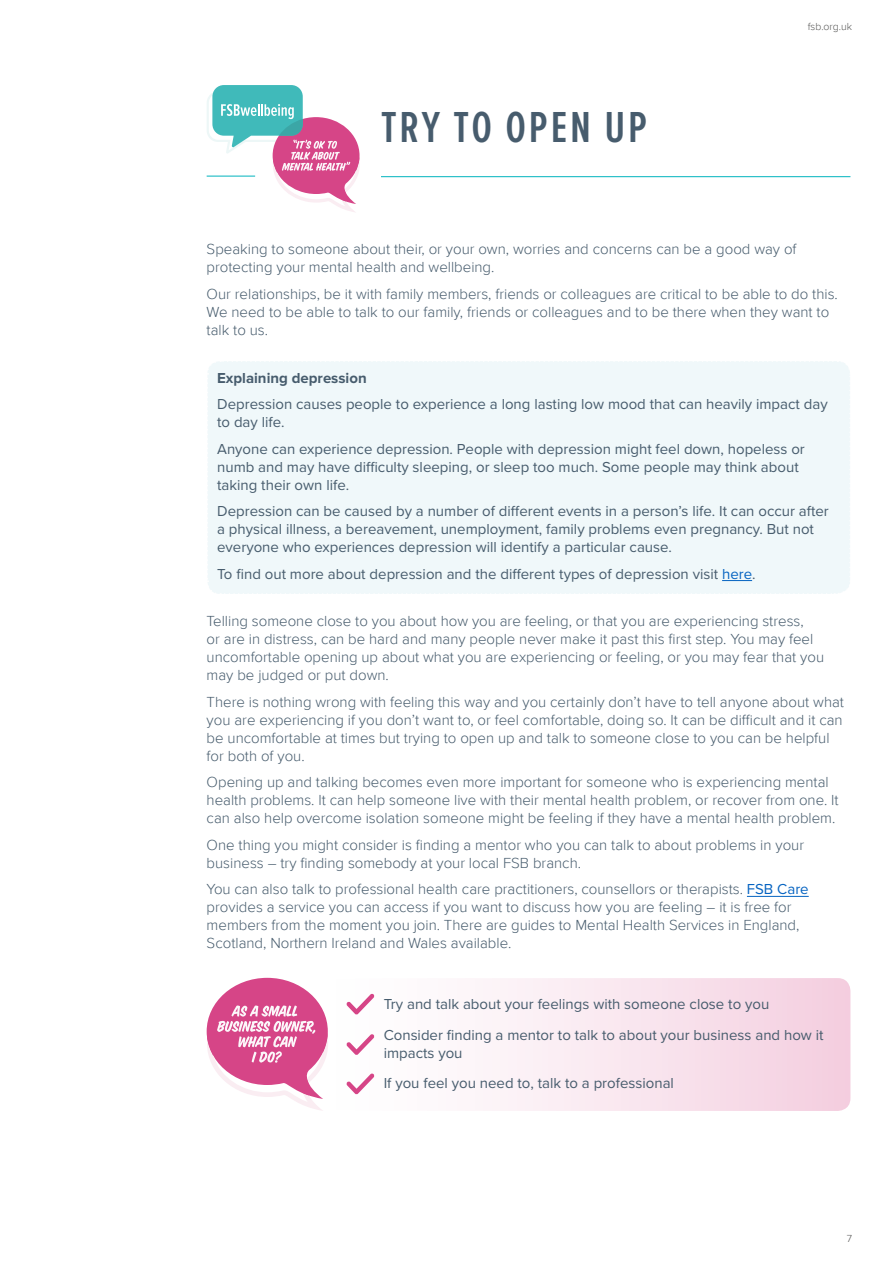
<style>
.page{position:relative;width:893px;height:1263px;background:#fff}
.page>*{position:absolute;margin:0;border:0;box-sizing:border-box;transform-origin:0 0}
.t1{font:600 45px "Proxima Nova Ex Cn";letter-spacing:.065em;color:#475c6d}
.t2{font:300 15px/18px "Proxima Nova";color:#475c6d}
.t3{font:15px/18px "Proxima Nova";color:#475c6d}
.t4{font:700 15px "Proxima Nova";color:#475c6d}
.t5{font:300 10.5px "Proxima Nova";color:#575756}
.s1{color:#0563c1}
.s2{font-weight:400;color:#0563c1}
</style>
<div class="page">
<svg style="left:355px;top:978px;width:495px;height:133px"></svg>
<div style="left:208px;top:361px;width:642px;height:233px;background:#f0f8fa"></div>
<hr style="left:722px;top:580px;width:30px;height:1px;background:#0563c1">
<hr style="left:747px;top:896px;width:62px;height:1px;background:#0563c1">
<hr style="left:381px;top:176px;width:469px;height:1px;background:#00b3bd">
<svg style="left:207px;top:85px;width:153px;height:127px"></svg>
<hr style="left:207px;top:176px;width:48px;height:1px;background:#00b3bd">
<svg style="left:207px;top:978px;width:121px;height:133px"></svg>
<svg style="left:346px;top:993px;width:28px;height:22px"></svg>
<svg style="left:346px;top:1034px;width:28px;height:21px"></svg>
<svg style="left:346px;top:1073px;width:28px;height:21px"></svg>
<h1 class="t1" style="left:381px;top:100px;width:267px">TRY TO OPEN UP</h1>
<p class="t5" style="left:808px;top:20px;width:46px">fsb.org.uk</p>
<p class="t2" style="left:207px;top:241px;width:591px">Speaking to someone about their, or your own, worries and concerns can be a good way of protecting your mental health and wellbeing.</p>
<p class="t2" style="left:207px;top:285px;width:633px">Our relationships, be it with family members, friends or colleagues are critical to be able to do this.<br>We need to be able to talk to our family, friends or colleagues and to be there when they want to talk to us.</p>
<p class="t4" style="left:217px;top:369px;width:151px">Explaining depression</p>
<p class="t3" style="left:217px;top:395px;width:612px">Depression causes people to experience a long lasting low mood that can heavily impact day to day life.</p>
<p class="t3" style="left:217px;top:440px;width:589px">Anyone can experience depression. People with depression might feel down, hopeless or numb and may have difficulty sleeping, or sleep too much. Some people may think about taking their own life.</p>
<p class="t3" style="left:217px;top:502px;width:613px">Depression can be caused by a number of different events in a person’s life. It can occur after a physical illness, a bereavement, unemployment, family problems even pregnancy. But not everyone who experiences depression will identify a particular cause.</p>
<p class="t3" style="left:217px;top:565px;width:540px">To find out more about depression and the different types of depression visit <span class="s1">here</span>.</p>
<p class="t2" style="left:207px;top:613px;width:619px">Telling someone close to you about how you are feeling, or that you are experiencing stress,<br>or are in distress, can be hard and many people never make it past this first step. You may feel uncomfortable opening up about what you are experiencing or feeling, or you may fear that you may be judged or put down.</p>
<p class="t2" style="left:207px;top:693px;width:639px">There is nothing wrong with feeling this way and you certainly don’t have to tell anyone about what you are experiencing if you don’t want to, or feel comfortable, doing so. It can be difficult and it can be uncomfortable at times but trying to open up and talk to someone close to you can be helpful for both of you.</p>
<p class="t2" style="left:207px;top:774px;width:633px">Opening up and talking becomes even more important for someone who is experiencing mental health problems. It can help someone live with their mental health problem, or recover from one. It can also help overcome isolation someone might be feeling if they have a mental health problem.</p>
<p class="t2" style="left:207px;top:836px;width:599px">One thing you might consider is finding a mentor who you can talk to about problems in your business – try finding somebody at your local FSB branch.</p>
<p class="t2" style="left:207px;top:881px;width:604px">You can also talk to professional health care practitioners, counsellors or therapists. <span class="s2">FSB Care </span>provides a service you can access if you want to discuss how you are feeling – it is free for members from the moment you join. There are guides to Mental Health Services in England, Scotland, Northern Ireland and Wales available.</p>
<p class="t3" style="left:384px;top:989px;width:441px;line-height:30.8px">Try and talk about your feelings with someone close to you<br>Consider finding a mentor to talk to about your business and how it</p>
<p class="t3" style="left:384px;top:1037px;width:292px;line-height:30.8px">impacts you<br>If you feel you need to, talk to a professional</p>
<p class="t5" style="left:847px;top:1232px;width:7px">7</p>
</div>
